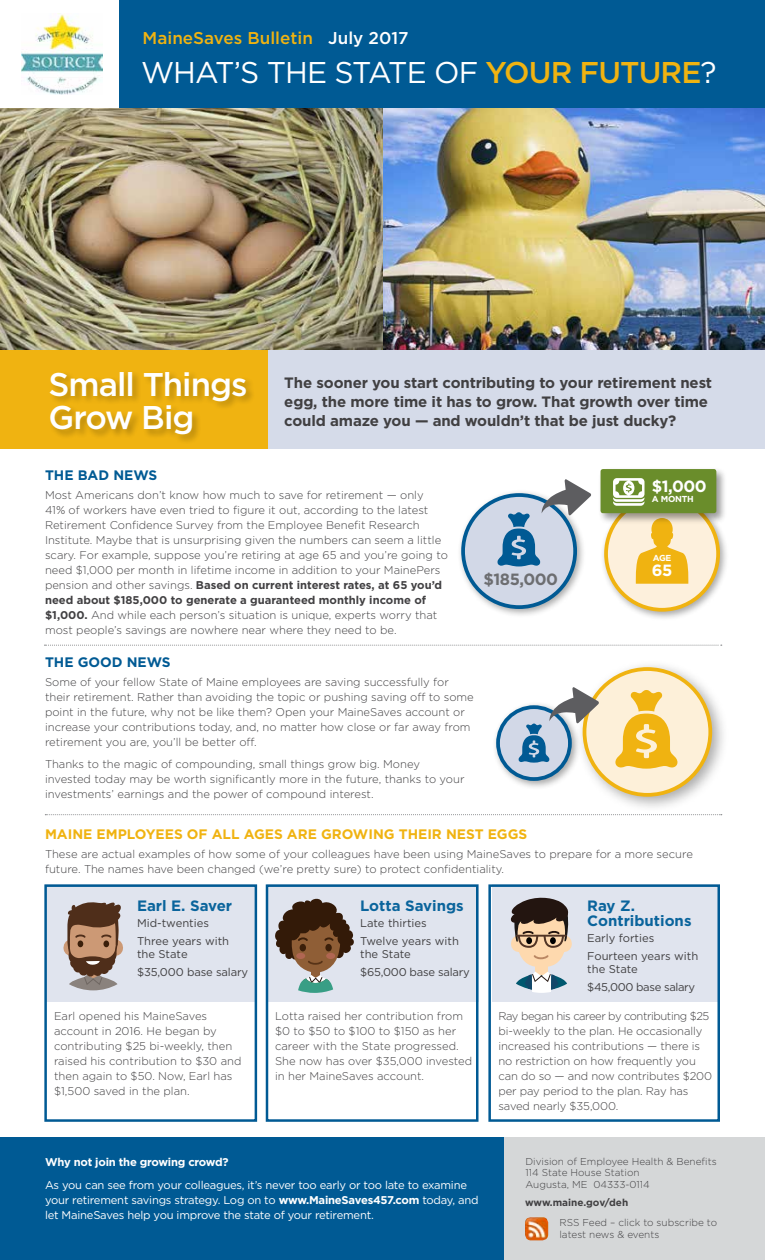
<style>
.page{position:relative;width:765px;height:1260px;background:#fff}
.page>*{position:absolute;margin:0;border:0;box-sizing:border-box;transform-origin:0 0}
.t1{font:500 32.88px/33.8px "Gotham";letter-spacing:-.03em;color:#fff}
.t2{font:30px "Gotham";letter-spacing:-.03em;color:#fff}
.t3{font:500 17.12px "Gotham";color:#f0b311}
.t4{font:700 16.25px "Gotham";letter-spacing:-.03em;color:#6d6e71}
.t5{font:700 16.25px "Gotham";color:#fff}
.t6{font:700 15px/18.8px "Gotham";letter-spacing:-.01em;color:#414042}
.t7{font:700 15px/15px "Gotham";color:#0a649c}
.t8{font:700 13.75px "Gotham";color:#f0b311}
.t9{font:700 13.75px "Gotham";color:#005a94}
.t10{font:300 11.25px/15px "Gotham";color:#414042}
.t11{font:11.25px/15px "Gotham";letter-spacing:-.02em;color:#fff}
.t12{font:11.25px/17.5px "Gotham";color:#414042}
.t13{font:700 11.25px "Gotham";letter-spacing:-.02em;color:#fff}
.t14{font:11.25px/17.5px "Gotham";letter-spacing:-.02em;color:#414042}
.t15{font:11.25px/17.5px "Gotham";letter-spacing:-.03em;color:#414042}
.t16{font:300 10px/11.2px "Gotham";color:#414042}
.t17{font:700 10px "Gotham";color:#414042}
.t18{font:700 8.62px "Gotham";letter-spacing:-.03em;color:#fff}
.s1{color:#fff}
.s2{font-weight:500;color:#f0b311}
.s3{font-weight:700}
</style>
<div class="page">
<img style="left:382px;top:108px;width:383px;height:242px">
<div style="left:45px;top:884px;width:211px;height:118px;background:#e0e4ee"></div>
<div style="left:267px;top:884px;width:211px;height:118px;background:#e0e4ee"></div>
<div style="left:492px;top:884px;width:228px;height:118px;background:#e0e4ee"></div>
<div style="left:44px;top:884px;width:213px;height:238px;border:2px solid #005a94"></div>
<div style="left:266px;top:884px;width:212px;height:238px;border:2px solid #005a94"></div>
<div style="left:488px;top:884px;width:232px;height:238px;border:2px solid #005a94"></div>
<img style="left:0;top:108px;width:382px;height:242px">
<div style="left:457px;top:489px;width:129px;height:129px;background:#000;opacity:.34"></div>
<div style="left:463px;top:495px;width:112px;height:112px;background:#d2d8e7;border-radius:50%"></div>
<div style="left:461px;top:493px;width:116px;height:116px;border:4px solid #005a94;border-radius:50%"></div>
<div style="left:492px;top:702px;width:89px;height:88px;background:#000;opacity:.34"></div>
<div style="left:498px;top:707px;width:72px;height:72px;background:#d2d8e7;border-radius:50%"></div>
<div style="left:496px;top:705px;width:76px;height:76px;border:4px solid #005a94;border-radius:50%"></div>
<div style="left:575px;top:660px;width:154px;height:153px;background:#000;opacity:.34"></div>
<div style="left:585px;top:669px;width:125px;height:126px;background:#fdf0d9;border-radius:50%"></div>
<div style="left:583px;top:667px;width:129px;height:130px;border:4px solid #f0b311;border-radius:50%"></div>
<div style="left:600px;top:492px;width:129px;height:129px;background:#000;opacity:.34"></div>
<div style="left:606px;top:498px;width:112px;height:112px;background:#fdf0dc;border-radius:50%"></div>
<div style="left:604px;top:496px;width:116px;height:116px;border:4px solid #f0b311;border-radius:50%"></div>
<div style="left:0;top:350px;width:269px;height:98px;background:#f0b311"></div>
<div style="left:48px;top:370px;width:208px;height:74px;background:#000;opacity:.25"></div>
<div style="left:269px;top:350px;width:496px;height:98px;background:#d5dbe9"></div>
<div style="left:0;top:0;width:765px;height:108px;background:#005a94"></div>
<div style="left:0;top:0;width:119px;height:108px;background:#fff"></div>
<img style="left:21px;top:13px;width:81px;height:82px">
<svg style="left:615px;top:690px;width:63px;height:79px"></svg>
<svg style="left:635px;top:525px;width:54px;height:59px"></svg>
<div style="left:598px;top:467px;width:130px;height:58px;background:#000;opacity:.4"></div>
<div style="left:601px;top:469px;width:115px;height:44px;background:#6a8d2b;border-radius:2px"></div>
<svg style="left:613px;top:478px;width:32px;height:28px"></svg>
<svg style="left:496px;top:479px;width:95px;height:87px"></svg>
<svg style="left:518px;top:687px;width:81px;height:76px"></svg>
<svg style="left:510px;top:897px;width:62px;height:96px"></svg>
<div style="left:526px;top:937px;width:6px;height:7px;background:#000;border-radius:50%"></div>
<div style="left:550px;top:937px;width:6px;height:7px;background:#000;border-radius:50%"></div>
<svg style="left:63px;top:902px;width:60px;height:88px"></svg>
<svg style="left:275px;top:898px;width:79px;height:95px"></svg>
<div style="left:504px;top:1138px;width:261px;height:122px;background:#d5d7d8"></div>
<div style="left:0;top:1138px;width:504px;height:122px;background:#005a94"></div>
<svg style="left:44px;top:645px;width:678px;height:1px"></svg>
<svg style="left:45px;top:814px;width:677px;height:1px"></svg>
<h3 class="t3" style="left:143px;top:29px;width:267px">MaineSaves Bulletin <span class="s1">July 2017</span></h3>
<h2 class="t2" style="left:141px;top:56px;width:577px">WHAT’S THE STATE OF <span class="s2">YOUR FUTURE</span>?</h2>
<h1 class="t1" style="left:49px;top:366px;width:200px">Small Things<br>Grow Big</h1>
<h3 class="t6" style="left:284px;top:373px;width:429px">The sooner you start contributing to your retirement nest egg, the more time it has to grow. That growth over time could amaze you — and wouldn’t that be just ducky?</h3>
<p class="t9" style="left:45px;top:468px;width:114px">THE BAD NEWS</p>
<p class="t10" style="left:45px;top:488px;width:404px">Most Americans don’t know how much to save for retirement — only<br>41% of workers have even tried to figure it out, according to the latest Retirement Confidence Survey from the Employee Benefit Research Institute. Maybe that is unsurprising given the numbers can seem a little scary. For example, suppose you’re retiring at age 65 and you’re going to need $1,000 per month in lifetime income in addition to your MainePers pension and other savings. <span class="s3">Based on current interest rates, at 65 you’d need about $185,000 to generate a guaranteed monthly income of $1,000.</span> And while each person’s situation is unique, experts worry that most people’s savings are nowhere near where they need to be.</p>
<p class="t9" style="left:45px;top:654px;width:127px">THE GOOD NEWS</p>
<p class="t10" style="left:45px;top:674px;width:430px">Some of your fellow State of Maine employees are saving successfully for their retirement. Rather than avoiding the topic or pushing saving off to some point in the future, why not be like them? Open your MaineSaves account or increase your contributions today, and, no matter how close or far away from retirement you are, you’ll be better off.</p>
<p class="t10" style="left:45px;top:756px;width:421px">Thanks to the magic of compounding, small things grow big. Money invested today may be worth significantly more in the future, thanks to your investments’ earnings and the power of compound interest.</p>
<h3 class="t4" style="left:484px;top:569px;width:76px">$185,000</h3>
<h3 class="t5" style="left:652px;top:476px;width:56px">$1,000</h3>
<p class="t18" style="left:652px;top:494px;width:43px">A MONTH</p>
<p class="t18" style="left:653px;top:553px;width:20px">AGE</p>
<h3 class="t5" style="left:652px;top:561px;width:22px">65</h3>
<p class="t8" style="left:45px;top:826px;width:484px">MAINE EMPLOYEES OF ALL AGES ARE GROWING THEIR NEST EGGS</p>
<p class="t10" style="left:45px;top:846px;width:649px">These are actual examples of how some of your colleagues have been using MaineSaves to prepare for a more secure future. The names have been changed (we’re pretty sure) to protect confidentiality.</p>
<h3 class="t7" style="left:137px;top:898px;width:97px">Earl E. Saver</h3>
<p class="t12" style="left:137px;top:914px;width:94px">Mid-twenties<br>Three years with</p>
<p class="t12" style="left:137px;top:945px;width:113px">the State<br>$35,000 base salary</p>
<h3 class="t7" style="left:360px;top:898px;width:105px">Lotta Savings</h3>
<p class="t12" style="left:360px;top:914px;width:100px">Late thirties<br>Twelve years with</p>
<p class="t14" style="left:360px;top:945px;width:111px">the State<br>$65,000 base salary</p>
<h3 class="t7" style="left:587px;top:898px;width:106px">Ray Z.<br>Contributions</h3>
<p class="t12" style="left:587px;top:929px;width:113px">Early forties<br>Fourteen years with</p>
<p class="t15" style="left:587px;top:960px;width:109px">the State<br>$45,000 base salary</p>
<p class="t10" style="left:54px;top:1008px;width:189px">Earl opened his MaineSaves account in 2016. He began by contributing $25 bi-weekly, then raised his contribution to $30 and then again to $50. Now, Earl has $1,500 saved in the plan.</p>
<p class="t10" style="left:275px;top:1008px;width:199px">Lotta raised her contribution from $0 to $50 to $100 to $150 as her career with the State progressed.<br>She now has over $35,000 invested in her MaineSaves account.</p>
<p class="t10" style="left:498px;top:1008px;width:215px">Ray began his career by contributing $25 bi-weekly to the plan. He occasionally increased his contributions — there is no restriction on how frequently you can do so — and now contributes $200 per pay period to the plan. Ray has saved nearly $35,000.</p>
<p class="t13" style="left:45px;top:1156px;width:185px">Why not join the growing crowd?</p>
<p class="t11" style="left:45px;top:1177px;width:435px">As you can see from your colleagues, it’s never too early or too late to examine your retirement savings strategy. Log on to <span class="s3">www.MaineSaves457.com</span> today, and let MaineSaves help you improve the state of your retirement.</p>
<p class="t16" style="left:525px;top:1156px;width:193px">Division of Employee Health &amp; Benefits<br>114 State House Station<br>Augusta, ME 04333-0114</p>
<p class="t17" style="left:525px;top:1197px;width:105px">www.maine.gov/deh</p>
<p class="t16" style="left:560px;top:1216px;width:159px;line-height:12.5px">RSS Feed – click to subscribe to latest news &amp; events</p>
</div>
